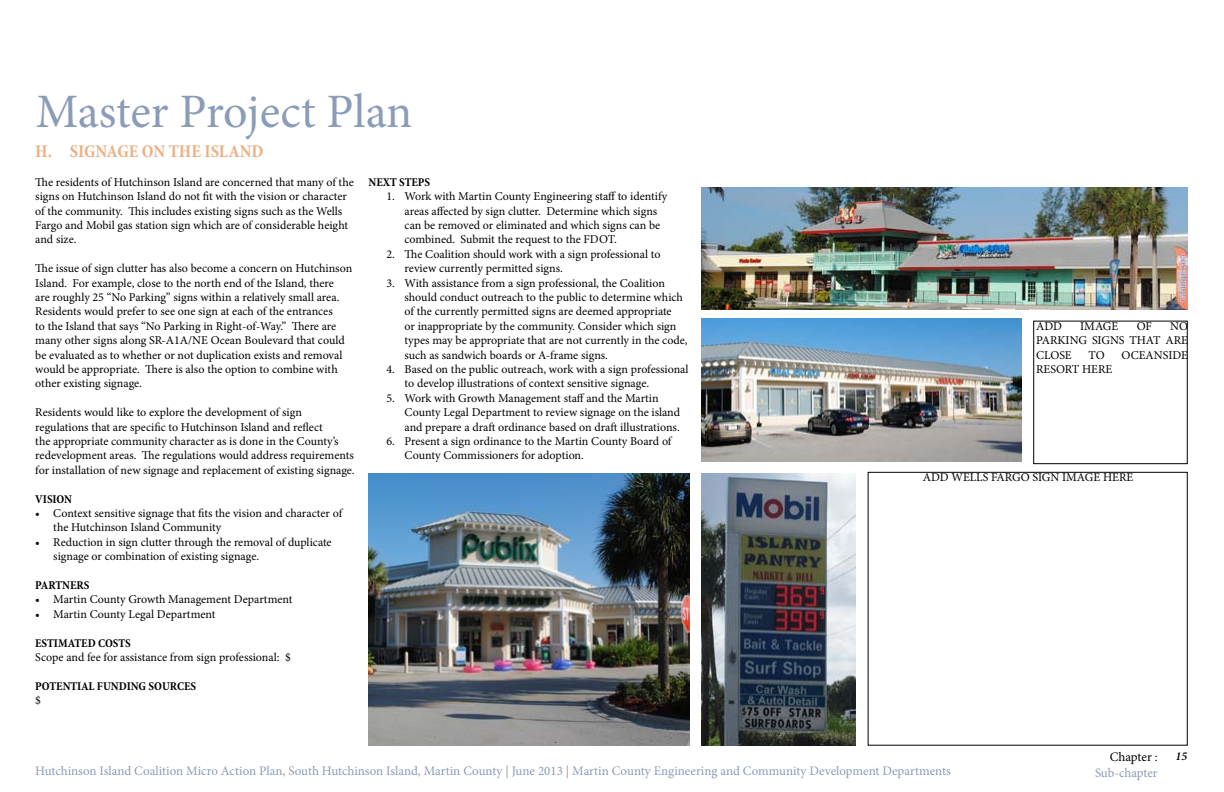
<style>
.page{position:relative;width:1224px;height:792px;background:#fff}
.page>*{position:absolute;margin:0;border:0;box-sizing:border-box;transform-origin:0 0}
.t1{font:48px "Minion Pro";letter-spacing:-.005em;color:#8a9cb8}
.t2{font:700 condensed 18px "Minion Pro";color:#ecb084}
.t3{font:13px "Minion Pro";letter-spacing:-.005em;color:#8a9cb8}
.t4{font:13px "Minion Pro";letter-spacing:-.005em;color:#000}
.t5{font:12px/14.4px "Minion Pro";letter-spacing:-.005em;color:#000}
.t6{font:700 condensed 12px "Minion Pro";color:#000}
.t7{font:italic 600 12px "Minion Pro";color:#000}
</style>
<div class="page">
<img style="left:701px;top:474px;width:154px;height:271px">
<img style="left:702px;top:187px;width:486px;height:123px">
<img style="left:701px;top:319px;width:321px;height:142px">
<img style="left:369px;top:474px;width:320px;height:271px">
<div style="left:868px;top:472px;width:320px;height:274px;border:1px solid #000"></div>
<div style="left:1033px;top:321px;width:155px;height:143px;border:1px solid #000"></div>
<h1 class="t1" style="left:36px;top:80px;width:378px">Master Project Plan</h1>
<h2 class="t2" style="left:35px;top:139px;width:230px">H. SIGNAGE ON THE ISLAND</h2>
<p class="t5" style="left:35px;top:175px;width:320px">The residents of Hutchinson Island are concerned that many of the signs on Hutchinson Island do not fit with the vision or character of the community. This includes existing signs such as the Wells Fargo and Mobil gas station sign which are of considerable height and size.</p>
<p class="t5" style="left:35px;top:261px;width:318px">The issue of sign clutter has also become a concern on Hutchinson Island. For example, close to the north end of the Island, there<br>are roughly 25 “No Parking” signs within a relatively small area.<br>Residents would prefer to see one sign at each of the entrances<br>to the Island that says “No Parking in Right-of-Way.” There are many other signs along SR-A1A/NE Ocean Boulevard that could be evaluated as to whether or not duplication exists and removal would be appropriate. There is also the option to combine with other existing signage.</p>
<p class="t5" style="left:35px;top:405px;width:321px">Residents would like to explore the development of sign regulations that are specific to Hutchinson Island and reflect<br>the appropriate community character as is done in the County’s redevelopment areas. The regulations would address requirements for installation of new signage and replacement of existing signage.</p>
<p class="t6" style="left:35px;top:491px;width:38px">VISION</p>
<p class="t5" style="left:53px;top:506px;width:290px;text-indent:-18px">• Context sensitive signage that fits the vision and character of the Hutchinson Island Community</p>
<p class="t5" style="left:53px;top:535px;width:280px;text-indent:-18px">• Reduction in sign clutter through the removal of duplicate signage or combination of existing signage.</p>
<p class="t6" style="left:35px;top:577px;width:56px">PARTNERS</p>
<p class="t5" style="left:35px;top:592px;width:259px">• Martin County Growth Management Department</p>
<p class="t5" style="left:35px;top:607px;width:182px">• Martin County Legal Department</p>
<p class="t6" style="left:35px;top:635px;width:97px">ESTIMATED COSTS</p>
<p class="t5" style="left:35px;top:650px;width:257px">Scope and fee for assistance from sign professional: $</p>
<p class="t6" style="left:35px;top:678px;width:162px">POTENTIAL FUNDING SOURCES</p>
<p class="t5" style="left:35px;top:693px;width:7px">$</p>
<p class="t6" style="left:369px;top:174px;width:63px">NEXT STEPS</p>
<p class="t5" style="left:405px;top:189px;width:264px;text-indent:-18px">1. Work with Martin County Engineering staff to identify areas affected by sign clutter. Determine which signs can be removed or eliminated and which signs can be combined. Submit the request to the FDOT.</p>
<p class="t5" style="left:405px;top:247px;width:258px;text-indent:-18px">2. The Coalition should work with a sign professional to review currently permitted signs.</p>
<p class="t5" style="left:405px;top:276px;width:285px;text-indent:-18px">3. With assistance from a sign professional, the Coalition should conduct outreach to the public to determine which of the currently permitted signs are deemed appropriate<br>or inappropriate by the community. Consider which sign types may be appropriate that are not currently in the code, such as sandwich boards or A-frame signs.</p>
<p class="t5" style="left:405px;top:362px;width:286px;text-indent:-18px">4. Based on the public outreach, work with a sign professional to develop illustrations of context sensitive signage.</p>
<p class="t5" style="left:405px;top:391px;width:277px;text-indent:-18px">5. Work with Growth Management staff and the Martin<br>County Legal Department to review signage on the island and prepare a draft ordinance based on draft illustrations.</p>
<p class="t5" style="left:405px;top:434px;width:268px;text-indent:-18px">6. Present a sign ordinance to the Martin County Board of<br>County Commissioners for adoption.</p>
<p class="t5" style="left:1036px;top:319px;width:27px">ADD</p>
<p class="t5" style="left:1080px;top:319px;width:40px">IMAGE</p>
<p class="t5" style="left:1137px;top:319px;width:17px">OF</p>
<p class="t5" style="left:1036px;top:319px;width:153px;text-align:justify;text-indent:134px">NO PARKING SIGNS THAT ARE CLOSE</p>
<p class="t5" style="left:1089px;top:348px;width:18px">TO</p>
<p class="t5" style="left:1122px;top:348px;width:68px">OCEANSIDE</p>
<p class="t5" style="left:1036px;top:362px;width:78px">RESORT HERE</p>
<p class="t5" style="left:923px;top:470px;width:212px">ADD WELLS FARGO SIGN IMAGE HERE</p>
<p class="t3" style="left:35px;top:762px;width:917px">Hutchinson Island Coalition Micro Action Plan, South Hutchinson Island, Martin County | June 2013 | Martin County Engineering and Community Development Departments</p>
<p class="t4" style="left:1110px;top:748px;width:49px">Chapter :</p>
<p class="t3" style="left:1095px;top:764px;width:64px">Sub-chapter</p>
<p class="t7" style="left:1176px;top:748px;width:13px">15</p>
</div>
